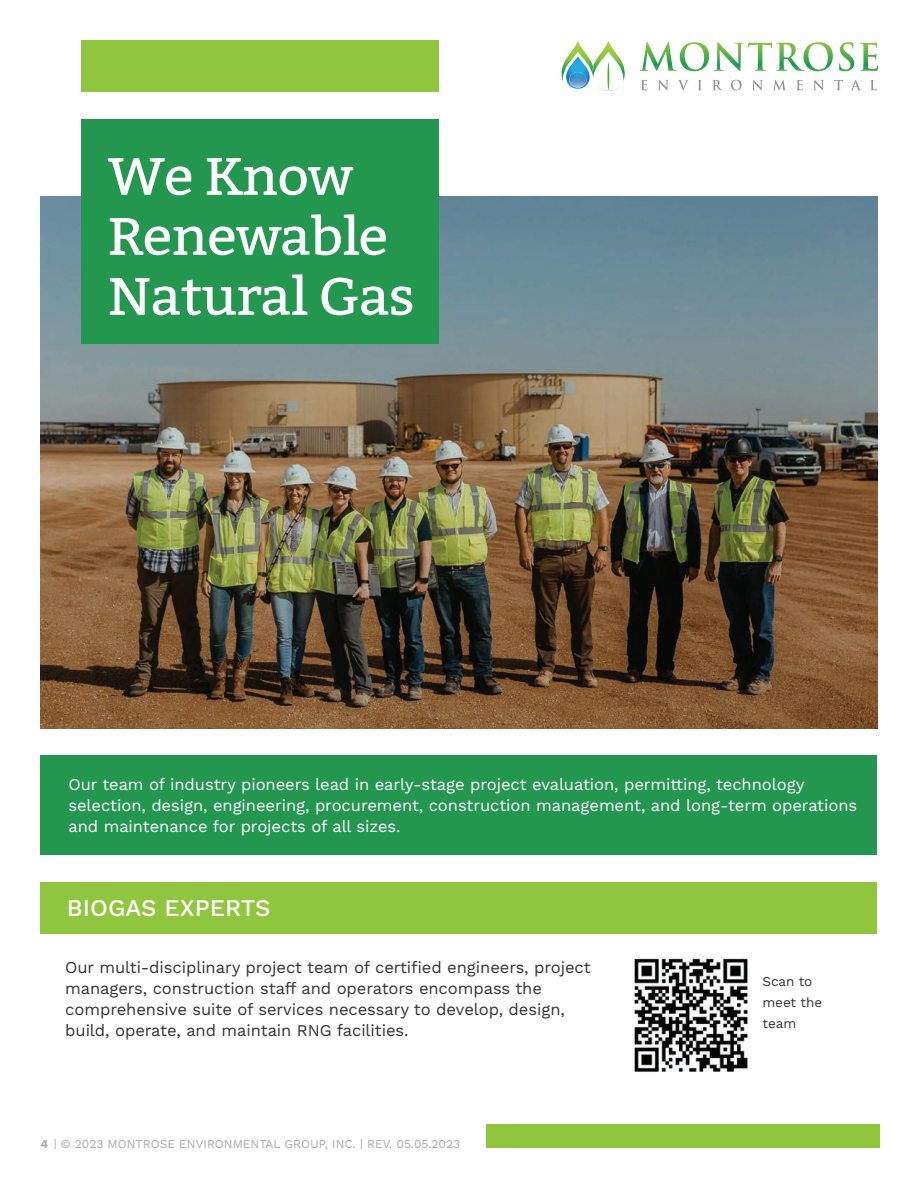
<style>
.page{position:relative;width:918px;height:1188px;background:#fff}
.page>*{position:absolute;margin:0;border:0;box-sizing:border-box;transform-origin:0 0}
.t1{font:52.5px/60px "Bitter";letter-spacing:-.02em;color:#fff;scale:1.05 1}
.t2{font:500 24px "Work Sans";color:#fff}
.t3{font:16.5px/21px "Work Sans";letter-spacing:-.005em;color:#fff}
.t4{font:16.5px/21px "Work Sans";letter-spacing:-.005em;color:#323332}
.t5{font:13.5px/21px "Work Sans";letter-spacing:-.005em;color:#323332}
.t6{font:12px "Work Sans";color:#a8a9ad}
.s1{font-weight:700}
</style>
<div class="page">
<svg style="left:640px;top:42px;width:193px;height:29px"></svg>
<svg style="left:839px;top:42px;width:15px;height:29px"></svg>
<svg style="left:860px;top:42px;width:18px;height:29px"></svg>
<svg style="left:641px;top:80px;width:6px;height:10px"></svg>
<svg style="left:658px;top:80px;width:11px;height:10px"></svg>
<svg style="left:678px;top:80px;width:11px;height:10px"></svg>
<svg style="left:698px;top:80px;width:4px;height:10px"></svg>
<svg style="left:712px;top:80px;width:10px;height:10px"></svg>
<svg style="left:731px;top:80px;width:11px;height:10px"></svg>
<svg style="left:753px;top:80px;width:10px;height:10px"></svg>
<svg style="left:773px;top:80px;width:13px;height:10px"></svg>
<svg style="left:796px;top:80px;width:7px;height:10px"></svg>
<svg style="left:814px;top:80px;width:10px;height:10px"></svg>
<svg style="left:834px;top:80px;width:9px;height:10px"></svg>
<svg style="left:851px;top:80px;width:10px;height:10px"></svg>
<svg style="left:870px;top:80px;width:7px;height:10px"></svg>
<svg style="left:562px;top:40px;width:63px;height:51px"></svg>
<img style="left:40px;top:197px;width:838px;height:532px">
<div style="left:81px;top:119px;width:357px;height:224px;background:#239650"></div>
<div style="left:40px;top:882px;width:838px;height:52px;background:#8fc63e"></div>
<div style="left:81px;top:40px;width:357px;height:52px;background:#8fc63e"></div>
<div style="left:40px;top:755px;width:838px;height:100px;background:#239650"></div>
<img style="left:633px;top:956px;width:115px;height:116px">
<div style="left:486px;top:1124px;width:393px;height:23px;background:#8fc63e"></div>
<h1 class="t1" style="left:108px;top:147px;width:294px">We Know<br>Renewable<br>Natural Gas</h1>
<p class="t3" style="left:68px;top:774px;width:790px">Our team of industry pioneers lead in early-stage project evaluation, permitting, technology selection, design, engineering, procurement, construction management, and long-term operations and maintenance for projects of all sizes.</p>
<h2 class="t2" style="left:67px;top:894px;width:205px">BIOGAS EXPERTS</h2>
<p class="t4" style="left:65px;top:958px;width:527px">Our multi-disciplinary project team of certified engineers, project managers, construction staff and operators encompass the comprehensive suite of services necessary to develop, design, build, operate, and maintain RNG facilities.</p>
<p class="t6" style="left:40px;top:1137px;width:421px"><span class="s1">4</span> | © 2023 MONTROSE ENVIRONMENTAL GROUP, INC. | REV. 05.05.2023</p>
<p class="t5" style="left:762px;top:972px;width:61px">Scan to meet the team</p>
</div>
